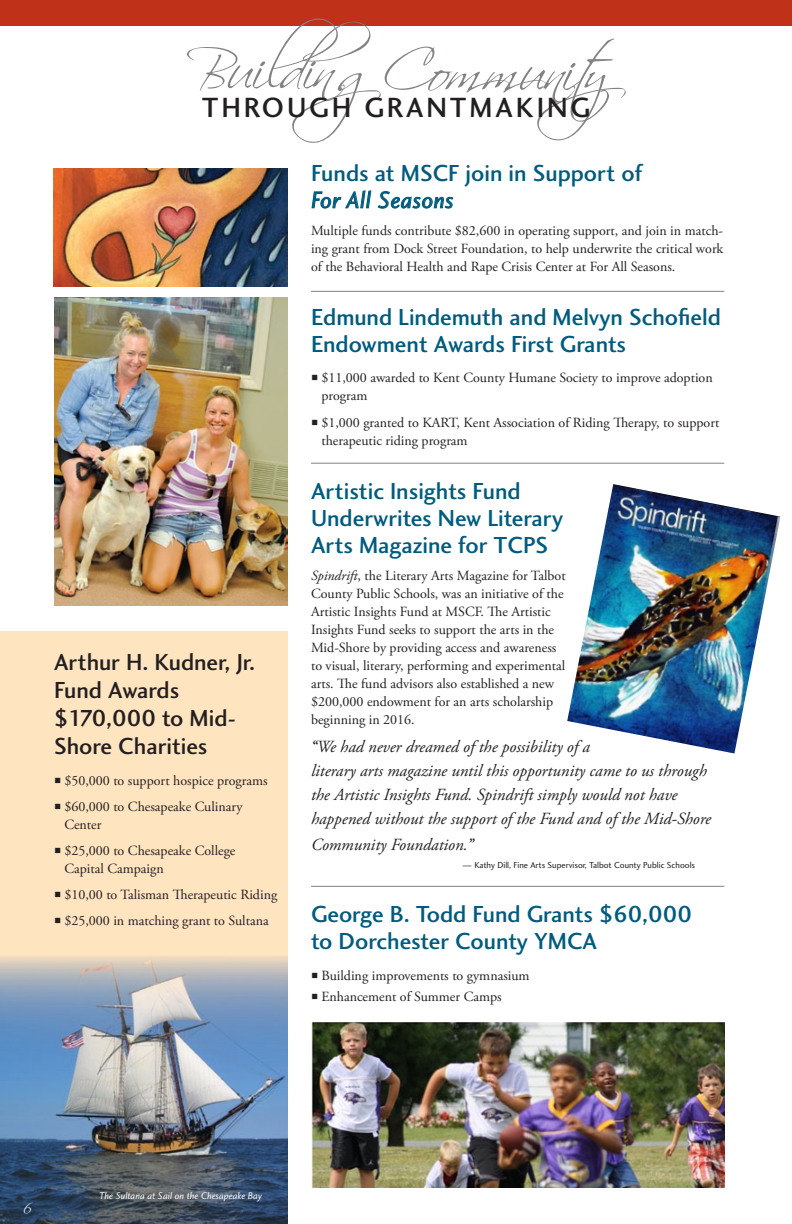
<style>
.page{position:relative;width:792px;height:1224px;background:#fff}
.page>*{position:absolute;margin:0;border:0;box-sizing:border-box;transform-origin:0 0}
.t1{font:57.6px "Scriptina";letter-spacing:-.055em;color:#808285}
.t2{font:28.8px "Charlotte Sans Medium Plain";letter-spacing:.23em;color:#231f20}
.t3{font:24px/27px "Charlotte Sans Medium Plain";color:#005b7e}
.t4{font:24px/28px "Charlotte Sans Medium Plain";color:#231f20}
.t5{font:24px "Charlotte Sans Book Italic Plain";letter-spacing:.02em;color:#005b7e}
.t6{font:18px "Scriptina";color:#fff}
.t7{font:italic 17px/24px "Adobe Garamond Pro";color:#231f20}
.t8{font:14px/18px "Adobe Garamond Pro";color:#231f20}
.t9{font:10px "Charlotte Sans Book Italic Plain";color:#fff}
.t10{font:9px "Charlotte Sans Book Plain";color:#231f20}
.s1{font-family:"Minion Pro";font-size:18px}
.s2{font-style:italic}
.s3{font-family:"Adobe Caslon Pro";font-weight:600}
</style>
<div class="page">
<div style="left:0;top:631px;width:288px;height:593px;background:#ffe4c0"></div>
<img style="left:54px;top:297px;width:234px;height:309px">
<img style="left:0;top:956px;width:288px;height:268px">
<img style="left:311px;top:1023px;width:413px;height:164px">
<img style="left:54px;top:169px;width:234px;height:117px">
<svg style="left:312px;top:190px;width:59px;height:18px"></svg>
<svg style="left:378px;top:191px;width:75px;height:18px"></svg>
<div style="left:0;top:0;width:792px;height:26px;background:#c0311a"></div>
<hr style="left:311px;top:291px;width:413px;height:1px;background:#808285">
<hr style="left:311px;top:463px;width:413px;height:1px;background:#808285">
<hr style="left:311px;top:886px;width:413px;height:1px;background:#808285">
<img style="left:567px;top:484px;width:213px;height:270px">
<h1 class="t1" style="left:186px;top:36px;width:488px">BuildingCommunity</h1>
<h2 class="t2" style="left:202px;top:91px;width:247px">Through Grantm</h2>
<h2 class="t2" style="left:495px;top:91px;width:96px">aking</h2>
<h3 class="t4" style="left:54px;top:648px;width:203px">Arthur H. Kudner, Jr.<br>Fund Awards $170,000 to Mid-<br>Shore Charities</h3>
<p class="t8" style="left:54px;top:772px;width:215px"><span class="s1">■</span> $50,000 to support hospice programs</p>
<p class="t8" style="left:64px;top:798px;width:180px;text-indent:-10px"><span class="s1">■</span> $60,000 to Chesapeake Culinary<br>Center</p>
<p class="t8" style="left:64px;top:842px;width:173px;text-indent:-10px"><span class="s1">■</span> $25,000 to Chesapeake College<br>Capital Campaign</p>
<p class="t8" style="left:54px;top:886px;width:225px"><span class="s1">■</span> $10,00 to Talisman Therapeutic Riding</p>
<p class="t8" style="left:54px;top:913px;width:216px"><span class="s1">■</span> $25,000 in matching grant to Sultana</p>
<h3 class="t3" style="left:311px;top:159px;width:332px">Funds at MSCF join in Support of</h3>
<h3 class="t5" style="left:311px;top:186px;width:144px">For All Seasons</h3>
<p class="t8" style="left:311px;top:222px;width:414px;text-align:justify">Multiple funds contribute $82,600 in operating support, and join in match&shy;ing grant from Dock Street Foundation, to help underwrite the critical work of the Behavioral Health and Rape Crisis Center at For All Seasons.</p>
<h3 class="t3" style="left:311px;top:303px;width:411px">Edmund Lindemuth and Melvyn Schofield<br>Endowment Awards First Grants</h3>
<p class="t8" style="left:321px;top:370px;width:393px;text-indent:-10px"><span class="s1">■</span> $11,000 awarded to Kent County Humane Society to improve adoption program</p>
<p class="t8" style="left:321px;top:414px;width:400px;text-indent:-10px"><span class="s1">■</span> $1,000 granted to KART, Kent Association of Riding Therapy, to support therapeutic riding program</p>
<h3 class="t3" style="left:311px;top:477px;width:254px">Artistic Insights Fund<br>Underwrites New Literary<br>Arts Magazine for TCPS</h3>
<p class="t8" style="left:311px;top:567px;width:256px"><span class="s2">Spindrift</span>, the Literary Arts Magazine for Talbot County Public Schools, was an initiative of the Artistic Insights Fund at MSCF. The Artistic Insights Fund seeks to support the arts in the Mid-Shore by providing access and awareness to visual, literary, performing and experimental arts. The fund advisors also established a new $200,000 endowment for an arts scholarship beginning in 2016.</p>
<p class="t7" style="left:311px;top:735px;width:402px"><span class="s3">“</span>We had never dreamed of the possibility of a<br>literary arts magazine until this opportunity came to us through the Artistic Insights Fund. Spindrift simply would not have happened without the support of the Fund and of the Mid-Shore</p>
<p class="t7" style="left:311px;top:833px;width:164px">Community Foundation.<span class="s3">”</span></p>
<p class="t10" style="left:462px;top:860px;width:234px">— Kathy Dill, Fine Arts Supervisor, Talbot County Public Schools</p>
<h3 class="t3" style="left:311px;top:900px;width:382px">George B. Todd Fund Grants $60,000 to Dorchester County YMCA</h3>
<p class="t8" style="left:311px;top:967px;width:220px"><span class="s1">■</span> Building improvements to gymnasium</p>
<p class="t8" style="left:311px;top:988px;width:192px"><span class="s1">■</span> Enhancement of Summer Camps</p>
<p class="t6" style="left:23px;top:1196px;width:10px">6</p>
<p class="t9" style="left:99px;top:1189px;width:164px">The Sultana at Sail on the Chesapeake Bay</p>
</div>
